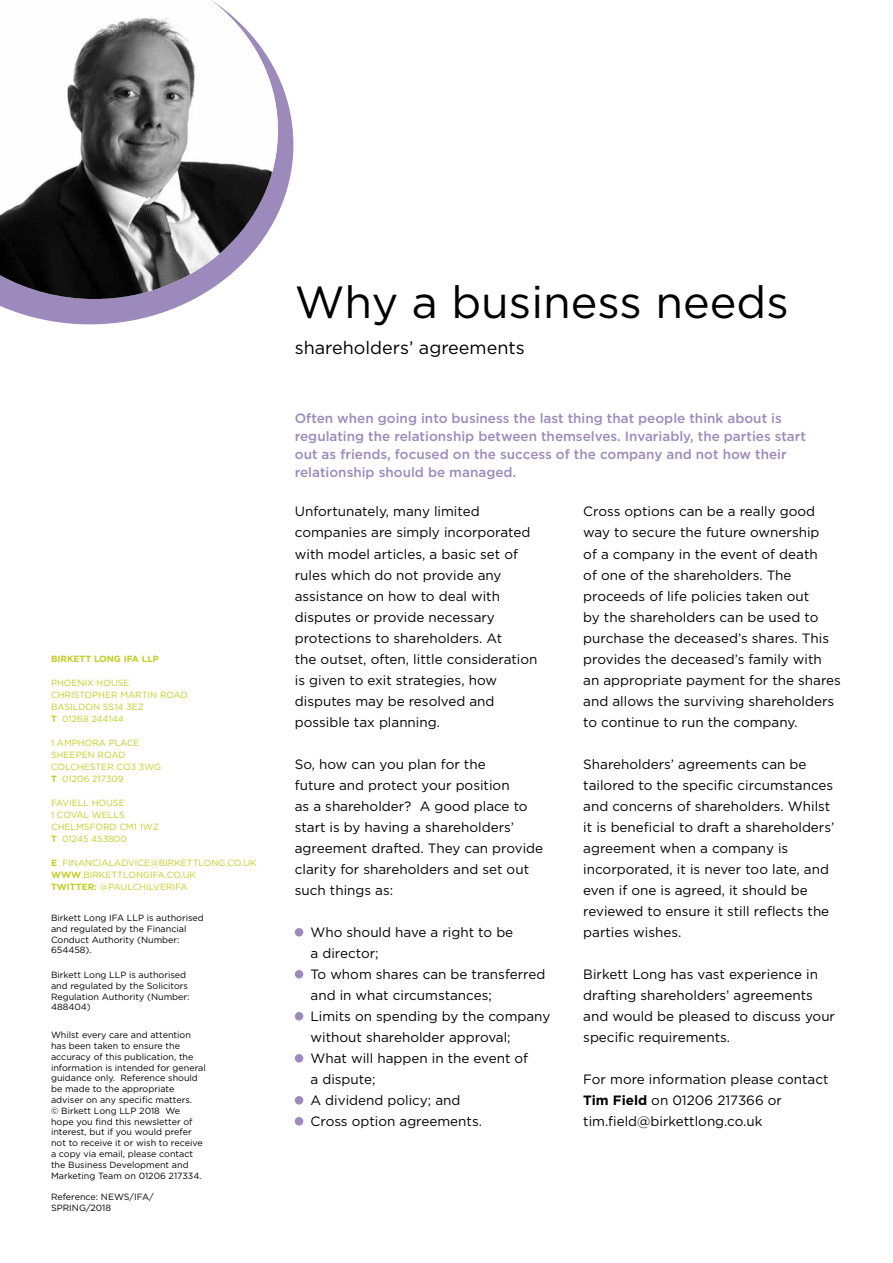
<style>
.page{position:relative;width:893px;height:1263px;background:#fff}
.page>*{position:absolute;margin:0;border:0;box-sizing:border-box;transform-origin:0 0}
.t1{font:45px "Gotham";color:#000}
.t2{font:18px "Gotham";color:#000}
.t3{font:13.5px/21px "Gotham";color:#000}
.t4{font:500 13.5px/18px "Gotham";color:#9d8abd}
.t5{font:9px/10.8px "Gotham";color:#000}
.t6{font:9px/12px "Gotham";color:#c2cd23}
.t7{font:700 9px "Gotham";color:#c2cd23}
.s1{font-weight:700}
</style>
<div class="page">
<svg style="left:0;top:76px;width:293px;height:248px"></svg>
<img style="left:0;top:0;width:278px;height:299px">
<div style="left:295px;top:928px;width:8px;height:8px;background:#9d8abd;border-radius:50%"></div>
<div style="left:295px;top:970px;width:8px;height:8px;background:#9d8abd;border-radius:50%"></div>
<div style="left:295px;top:1012px;width:8px;height:8px;background:#9d8abd;border-radius:50%"></div>
<div style="left:295px;top:1054px;width:8px;height:8px;background:#9d8abd;border-radius:50%"></div>
<div style="left:295px;top:1096px;width:8px;height:8px;background:#9d8abd;border-radius:50%"></div>
<div style="left:295px;top:1117px;width:8px;height:8px;background:#9d8abd;border-radius:50%"></div>
<p class="t7" style="left:51px;top:654px;width:109px">BIRKETT LONG IFA LLP</p>
<p class="t6" style="left:51px;top:677px;width:138px">PHOENIX HOUSE<br>CHRISTOPHER MARTIN ROAD<br>BASILDON SS14 3EZ<br><span class="s1">T</span> 01268 244144</p>
<p class="t6" style="left:51px;top:737px;width:112px">1 AMPHORA PLACE<br>SHEEPEN ROAD<br>COLCHESTER CO3 3WG<br><span class="s1">T</span> 01206 217309</p>
<p class="t6" style="left:51px;top:797px;width:110px">FAVIELL HOUSE<br>1 COVAL WELLS<br>CHELMSFORD CM1 1WZ<br><span class="s1">T</span> 01245 453800</p>
<p class="t6" style="left:51px;top:857px;width:19px"><span class="s1">E</span> financialadvice</p>
<p class="t6" style="left:51px;top:857px;width:207px;text-indent:99px">@BIRKETTLONG.CO.UK<br><span class="s1">WWW</span>.BIRKETTLONGIFA.CO.UK<br><span class="s1">TWITTER:</span> @PAULCHILVERIFA</p>
<p class="t5" style="left:51px;top:912px;width:154px">Birkett Long IFA LLP is authorised and regulated by the Financial<br>Conduct Authority (Number:<br>654458).</p>
<p class="t5" style="left:51px;top:969px;width:140px">Birkett Long LLP is authorised and regulated by the Solicitors<br>Regulation Authority (Number:<br>488404)</p>
<p class="t5" style="left:51px;top:1029px;width:156px">Whilst every care and attention has been taken to ensure the accuracy of this publication, the information is intended for general guidance only. Reference should be made to the appropriate adviser on any specific matters.<br>© Birkett Long LLP 2018 We<br>hope you find this newsletter of interest, but if you would prefer not to receive it or wish to receive a copy via email, please contact the Business Development and<br>Marketing Team on 01206 217334.</p>
<p class="t5" style="left:51px;top:1191px;width:104px">Reference: NEWS/IFA/<br>SPRING/2018</p>
<h1 class="t1" style="left:295px;top:277px;width:495px">Why a business needs</h1>
<h2 class="t2" style="left:295px;top:338px;width:231px">shareholders’ agreements</h2>
<p class="t4" style="left:295px;top:409px;width:513px">Often when going into business the last thing that people think about is regulating the relationship between themselves. I nvariably, the parties start out as friends, focused on the success of the company and not how their relationship should be managed.</p>
<p class="t3" style="left:295px;top:501px;width:244px">Unfortunately, many limited companies are simply incorporated with model articles, a basic set of rules which do not provide any assistance on how to deal with disputes or provide necessary protections to shareholders. At<br>the outset, often, little consideration is given to exit strategies, how disputes may be resolved and possible tax planning.</p>
<p class="t3" style="left:295px;top:753px;width:250px">So, how can you plan for the<br>future and protect your position<br>as a shareholder? A good place to start is by having a shareholders’ agreement drafted. They can provide clarity for shareholders and set out such things as:</p>
<p class="t3" style="left:311px;top:921px;width:241px">Who should have a right to be<br>a director;<br>To whom shares can be transferred and in what circumstances;<br>Limits on spending by the company without shareholder approval;<br>What will happen in the event of<br>a dispute;<br>A dividend policy; and<br>Cross option agreements.</p>
<p class="t3" style="left:583px;top:501px;width:259px">Cross options can be a really good way to secure the future ownership<br>of a company in the event of death<br>of one of the shareholders. The proceeds of life policies taken out<br>by the shareholders can be used to purchase the deceased’s shares. This provides the deceased’s family with an appropriate payment for the shares and allows the surviving shareholders to continue to run the company.</p>
<p class="t3" style="left:583px;top:753px;width:253px">Shareholders’ agreements can be tailored to the specific circumstances and concerns of shareholders. Whilst it is beneficial to draft a shareholders’ agreement when a company is incorporated, it is never too late, and even if one is agreed, it should be reviewed to ensure it still reflects the parties wishes.</p>
<p class="t3" style="left:583px;top:963px;width:253px">Birkett Long has vast experience in drafting shareholders’ agreements and would be pleased to discuss your specific requirements.</p>
<p class="t3" style="left:583px;top:1068px;width:247px">For more information please contact<br><span class="s1">Tim Field</span> on 01206 217366 or tim.field@birkettlong.co.uk</p>
</div>
